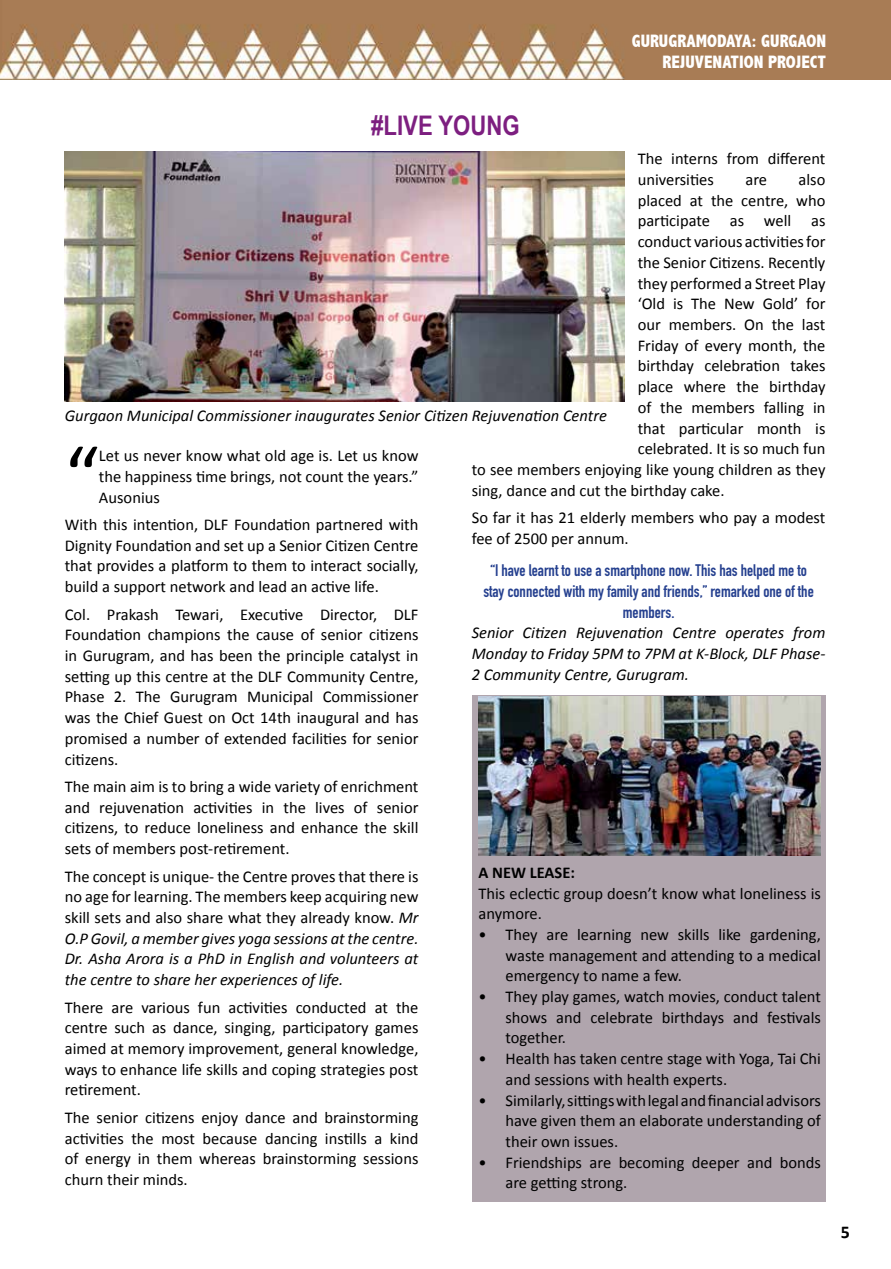
<style>
.page{position:relative;width:891px;height:1269px;background:#fff}
.page>*{position:absolute;margin:0;border:0;box-sizing:border-box;transform-origin:0 0}
.t1{font:81.75px "Calibri";color:#000}
.t2{font:700 27px "Arial Narrow";color:#7d1f80}
.t3{font:800 condensed 18px/21.6px "Abadi";color:#fff;text-align:right}
.t4{font:700 18px "Calibri";color:#000}
.t5{font:16.5px/20.7px "Calibri";color:#000;text-align:justify}
.t6{font:italic 16.5px/20.7px "Calibri";color:#000;text-align:justify}
.t7{font:700 16.5px/21px "DIN Condensed";color:#25408f;text-align:center}
.t8{font:700 16.5px "Calibri";color:#000}
.s1{font-style:italic}
</style>
<div class="page">
<img style="left:0;top:0;width:891px;height:80px">
<img style="left:65px;top:152px;width:559px;height:250px">
<div style="left:472px;top:695px;width:354px;height:506px;background:#b0a5ad"></div>
<img style="left:478px;top:697px;width:343px;height:158px">
<p class="t3" style="left:632px;top:30px;width:196px">GURUGRAMODAYA: GURGAON<br>REJUVENATION PROJECT</p>
<h2 class="t2" style="left:371px;top:105px;width:150px">#LIVE YOUNG</h2>
<p class="t5" style="left:638px;top:149px;width:189px">The interns from different universities</p>
<p class="t5" style="left:745px;top:169px;width:23px">are</p>
<p class="t5" style="left:799px;top:169px;width:28px">also</p>
<p class="t5" style="left:638px;top:190px;width:189px">placed at the centre, who</p>
<p class="t5" style="left:638px;top:211px;width:189px">participate as well as</p>
<p class="t5" style="left:638px;top:231px;width:189px">conduct various activities for</p>
<p class="t5" style="left:638px;top:252px;width:189px">the Senior Citizens. Recently</p>
<p class="t5" style="left:638px;top:273px;width:189px">they performed a Street Play</p>
<p class="t5" style="left:638px;top:294px;width:189px">‘Old is The New Gold’ for</p>
<p class="t5" style="left:638px;top:314px;width:189px">our members. On the last</p>
<p class="t5" style="left:638px;top:335px;width:189px">Friday of every month, the</p>
<p class="t5" style="left:638px;top:356px;width:189px">birthday celebration takes</p>
<p class="t5" style="left:638px;top:376px;width:189px">place where the birthday</p>
<p class="t5" style="left:638px;top:397px;width:189px">of the members falling in</p>
<p class="t5" style="left:638px;top:418px;width:189px">that particular month is</p>
<p class="t5" style="left:638px;top:438px;width:189px">celebrated. It is so much fun</p>
<p class="t5" style="left:472px;top:459px;width:355px">to see members enjoying like young children as they</p>
<p class="t5" style="left:472px;top:480px;width:254px">sing, dance and cut the birthday cake.</p>
<p class="t5" style="left:472px;top:507px;width:355px">So far it has 21 elderly members who pay a modest fee of 2500 per annum.</p>
<p class="t7" style="left:483px;top:559px;width:332px">“I have learnt to use a smartphone now. This has helped me to stay connected with my family and friends,” remarked one of the members.</p>
<p class="t6" style="left:472px;top:622px;width:355px">Senior Citizen Rejuvenation Centre operates from Monday to Friday 5PM to 7PM at K-Block, DLF Phase-2 Community Centre, Gurugram.</p>
<p class="t6" style="left:65px;top:404px;width:544px">Gurgaon Municipal Commissioner inaugurates Senior Citizen Rejuvenation Centre</p>
<h1 class="t1" style="left:65px;top:424px;width:36px">“</h1>
<p class="t5" style="left:99px;top:445px;width:321px">Let us never know what old age is. Let us know the happiness time brings, not count the years.” Ausonius</p>
<p class="t5" style="left:65px;top:514px;width:355px">With this intention, DLF Foundation partnered with Dignity Foundation and set up a Senior Citizen Centre that provides a platform to them to interact socially, build a support network and lead an active life.</p>
<p class="t5" style="left:65px;top:604px;width:355px">Col. Prakash Tewari, Executive Director, DLF Foundation champions the cause of senior citizens in Gurugram, and has been the principle catalyst in setting up this centre at the DLF Community Centre, Phase 2. The Gurugram Municipal Commissioner was the Chief Guest on Oct 14th inaugural and has promised a number of extended facilities for senior citizens.</p>
<p class="t5" style="left:65px;top:776px;width:355px">The main aim is to bring a wide variety of enrichment and rejuvenation activities in the lives of senior citizens, to reduce loneliness and enhance the skill sets of members post-retirement.</p>
<p class="t5" style="left:65px;top:866px;width:355px">The concept is unique- the Centre proves that there is no age for learning. The members keep acquiring new skill sets and also share what they already know. <span class="s1">Mr O.P Govil, a member gives yoga sessions at the centre.<br>Dr. Asha Arora is a PhD in English and volunteers at the centre to share her experiences of life.</span></p>
<p class="t5" style="left:65px;top:997px;width:355px">There are various fun activities conducted at the centre such as dance, singing, participatory games aimed at memory improvement, general knowledge, ways to enhance life skills and coping strategies post retirement.</p>
<p class="t5" style="left:65px;top:1107px;width:355px">The senior citizens enjoy dance and brainstorming activities the most because dancing instills a kind of energy in them whereas brainstorming sessions churn their minds.</p>
<p class="t8" style="left:478px;top:862px;width:98px">A NEW LEASE:</p>
<p class="t5" style="left:478px;top:883px;width:344px">This eclectic group doesn’t know what loneliness is anymore.</p>
<p class="t5" style="left:505px;top:924px;width:317px;text-indent:-27px">• They are learning new skills like gardening, waste management and attending to a medical emergency to name a few.</p>
<p class="t5" style="left:505px;top:986px;width:317px;text-indent:-27px">• They play games, watch movies, conduct talent shows and celebrate birthdays and festivals together.</p>
<p class="t5" style="left:505px;top:1048px;width:317px;text-indent:-27px">• Health has taken centre stage with Yoga, Tai Chi and sessions with health experts.</p>
<p class="t5" style="left:505px;top:1090px;width:317px;text-indent:-27px">• Similarly, sittings with legal and financial advisors have given them an elaborate understanding of their own issues.</p>
<p class="t5" style="left:505px;top:1152px;width:317px;text-indent:-27px">• Friendships are becoming deeper and bonds are getting strong.</p>
<p class="t4" style="left:841px;top:1221px;width:11px">5</p>
</div>
